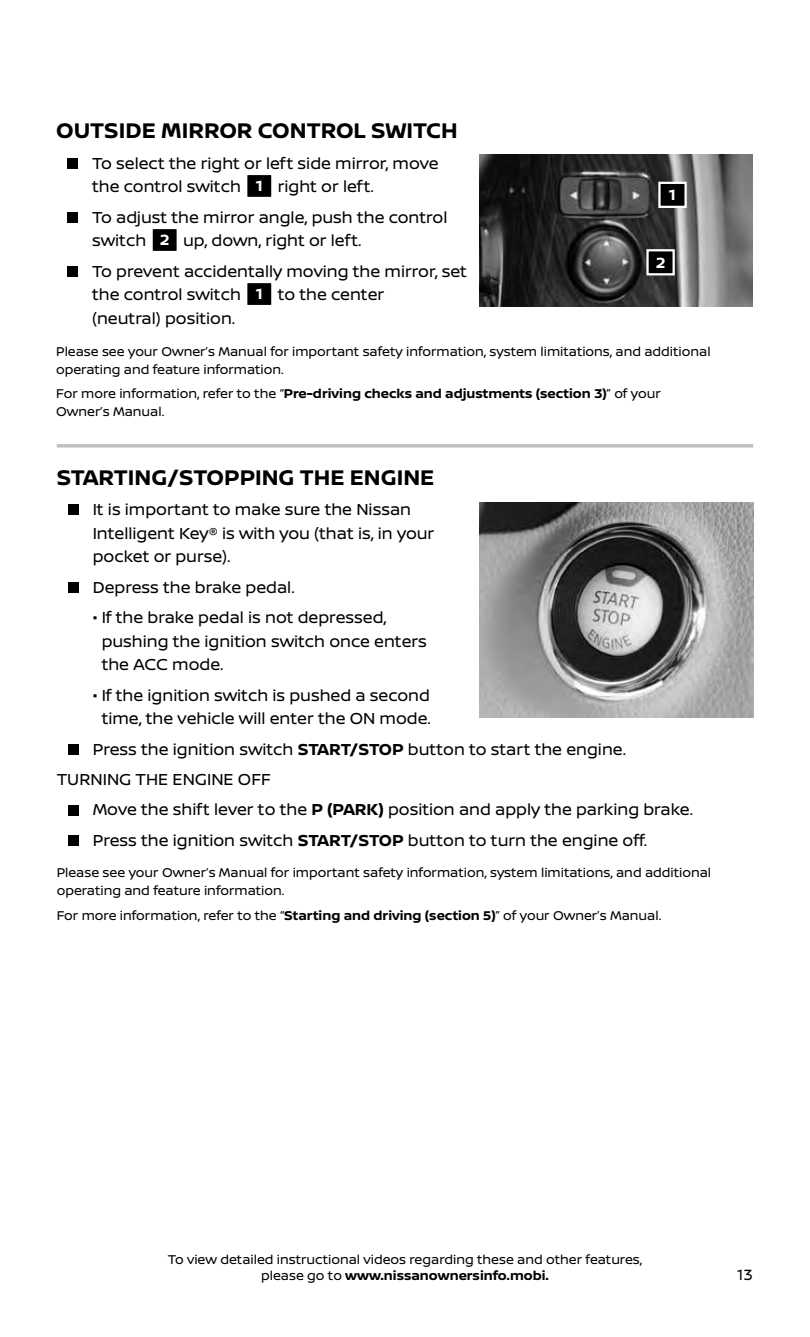
<style>
.page{position:relative;width:810px;height:1337px;background:#fff}
.page>*{position:absolute;margin:0;border:0;box-sizing:border-box;transform-origin:0 0}
.t1{font:700 22.5px "Nissan Brand";color:#000}
.t2{font:16.88px/23.6px "Nissan Brand";color:#000}
.t3{font:15.75px "Nissan Brand";color:#000}
.t4{font:700 15.75px "Nissan Brand";color:#fff}
.t5{font:13.5px/18px "Nissan Brand";color:#000}
.s1{font-weight:700;font-size:15.75px;color:#fff}
.s2{font-weight:700}
</style>
<div class="page">
<div style="left:67px;top:158px;width:11px;height:11px;background:#000"></div>
<div style="left:246px;top:174px;width:26px;height:24px;background:#000"></div>
<div style="left:245px;top:173px;width:28px;height:26px;border:2px solid #fff"></div>
<div style="left:67px;top:212px;width:11px;height:11px;background:#000"></div>
<div style="left:152px;top:228px;width:26px;height:24px;background:#000"></div>
<div style="left:151px;top:227px;width:28px;height:26px;border:2px solid #fff"></div>
<div style="left:67px;top:266px;width:11px;height:11px;background:#000"></div>
<div style="left:246px;top:282px;width:26px;height:24px;background:#000"></div>
<div style="left:245px;top:281px;width:28px;height:26px;border:2px solid #fff"></div>
<img style="left:479px;top:155px;width:274px;height:151px">
<div style="left:648px;top:250px;width:26px;height:24px;background:#000"></div>
<div style="left:646px;top:249px;width:29px;height:26px;border:2px solid #fff"></div>
<div style="left:659px;top:183px;width:27px;height:24px;background:#000"></div>
<div style="left:658px;top:182px;width:29px;height:26px;border:2px solid #fff"></div>
<hr style="left:57px;top:444px;width:696px;height:3px;background:#bcbec0">
<div style="left:68px;top:504px;width:10px;height:11px;background:#000"></div>
<div style="left:68px;top:582px;width:10px;height:10px;background:#000"></div>
<div style="left:68px;top:744px;width:10px;height:10px;background:#000"></div>
<div style="left:68px;top:805px;width:10px;height:10px;background:#000"></div>
<div style="left:68px;top:835px;width:10px;height:11px;background:#000"></div>
<img style="left:480px;top:503px;width:273px;height:214px">
<h1 class="t1" style="left:56px;top:114px;width:403px">OUTSIDE MIRROR CONTROL SWITCH</h1>
<p class="t2" style="left:92px;top:150px;width:348px">To select the right or left side mirror, move the control switch <span class="s1">1</span> right or left.</p>
<p class="t2" style="left:92px;top:204px;width:357px">To adjust the mirror angle, push the control switch <span class="s1">2</span> up, down, right or left.</p>
<p class="t2" style="left:92px;top:258px;width:376px">To prevent accidentally moving the mirror, set the control switch <span class="s1">1</span> to the center<br>(neutral) position.</p>
<p class="t5" style="left:56px;top:341px;width:656px">Please see your Owner’s Manual for important safety information, system limitations, and additional operating and feature information.</p>
<p class="t5" style="left:56px;top:384px;width:606px">For more information, refer to the “<span class="s2">Pre-driving checks and adjustments (section 3)</span>” of your<br>Owner’s Manual.</p>
<p class="t4" style="left:669px;top:183px;width:9px">1</p>
<p class="t4" style="left:656px;top:251px;width:11px">2</p>
<h1 class="t1" style="left:57px;top:461px;width:379px">STARTING/STOPPING THE ENGINE</h1>
<p class="t2" style="left:93px;top:497px;width:343px">It is important to make sure the Nissan<br>Intelligent Key® is with you (that is, in your pocket or purse).</p>
<p class="t2" style="left:93px;top:574px;width:204px">Depress the brake pedal.</p>
<p class="t2" style="left:102px;top:605px;width:327px;text-indent:-9px">• If the brake pedal is not depressed, pushing the ignition switch once enters the ACC mode.</p>
<p class="t2" style="left:93px;top:682px;width:340px;text-align:center">• If the ignition switch is pushed a second time, the vehicle will enter the ON mode.</p>
<p class="t2" style="left:57px;top:733px;width:571px;line-height:30.4px;text-indent:36px">Press the ignition switch <span class="s2">START/STOP</span> button to start the engine.<br>TURNING THE ENGINE OFF</p>
<p class="t2" style="left:93px;top:794px;width:602px;line-height:30.4px">Move the shift lever to the <span class="s2">P (PARK)</span> position and apply the parking brake.<br>Press the ignition switch <span class="s2">START/STOP</span> button to turn the engine off.</p>
<p class="t5" style="left:57px;top:863px;width:656px">Please see your Owner’s Manual for important safety information, system limitations, and additional operating and feature information.</p>
<p class="t5" style="left:57px;top:906px;width:606px">For more information, refer to the “<span class="s2">Starting and driving (section 5)</span>” of your Owner’s Manual.</p>
<p class="t5" style="left:168px;top:1250px;width:476px;line-height:16.2px;text-align:center">To view detailed instructional videos regarding these and other features, please go to <span class="s2">www.nissanownersinfo.mobi.</span></p>
<p class="t3" style="left:737px;top:1263px;width:17px">13</p>
</div>
